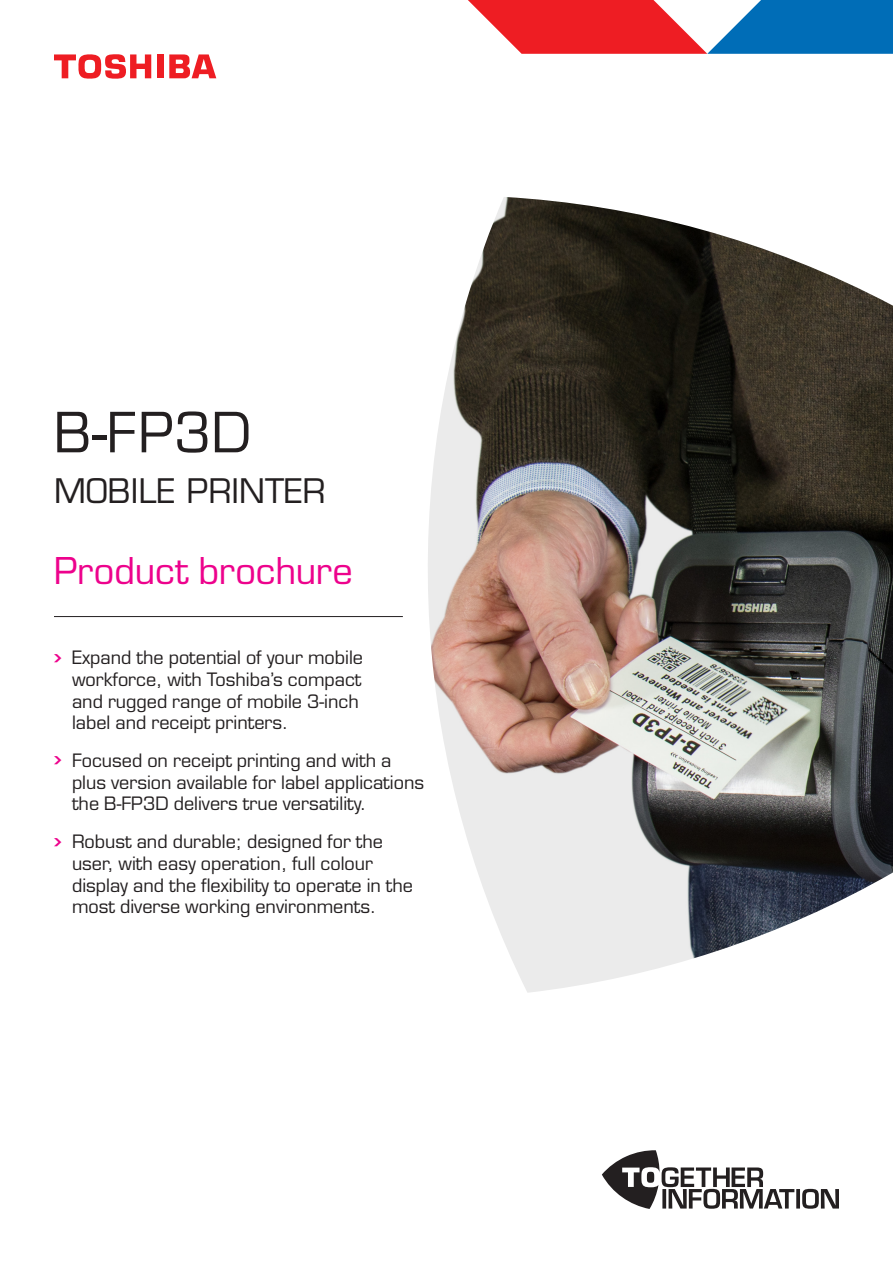
<style>
.page{position:relative;width:893px;height:1263px;background:#fff}
.page>*{position:absolute;margin:0;border:0;box-sizing:border-box;transform-origin:0 0}
.t1{font:54px "Eurostile LT Std";color:#231f20}
.t2{font:36px "Eurostile LT Std";letter-spacing:-.005em;color:#ed028c}
.t3{font:33px "Eurostile LT Std";color:#231f20}
.t4{font:18px/21.6px "Eurostile LT Std";color:#231f20}
.s1{font-family:"Chevron";font-size:21px;color:#ed028c}
</style>
<div class="page">
<hr style="left:54px;top:616px;width:349px;height:1px;background:#231f20">
<img style="left:392px;top:197px;width:501px;height:796px">
<svg style="left:602px;top:1150px;width:237px;height:59px"></svg>
<svg style="left:468px;top:0;width:425px;height:54px"></svg>
<div style="left:157px;top:54px;width:7px;height:24px;background:#ee1d23"></div>
<svg style="left:54px;top:54px;width:97px;height:25px"></svg>
<svg style="left:169px;top:54px;width:47px;height:24px"></svg>
<h1 class="t1" style="left:54px;top:400px;width:199px">B-FP3D</h1>
<h3 class="t3" style="left:54px;top:471px;width:273px">MOBILE PRINTER</h3>
<h2 class="t2" style="left:54px;top:549px;width:300px">Product brochure</h2>
<p class="t4" style="left:72px;top:647px;width:293px;text-indent:-18px"><span class="s1">•</span> Expand the potential of your mobile workforce, with Toshiba’s compact and rugged range of mobile 3-inch label and receipt printers.</p>
<p class="t4" style="left:72px;top:750px;width:354px;text-indent:-18px"><span class="s1">•</span> Focused on receipt printing and with a plus version available for label applications the B-FP3D delivers true versatility.</p>
<p class="t4" style="left:72px;top:831px;width:343px;text-indent:-18px"><span class="s1">•</span> Robust and durable; designed for the user, with easy operation, full colour display and the flexibility to operate in the most diverse working environments.</p>
</div>
